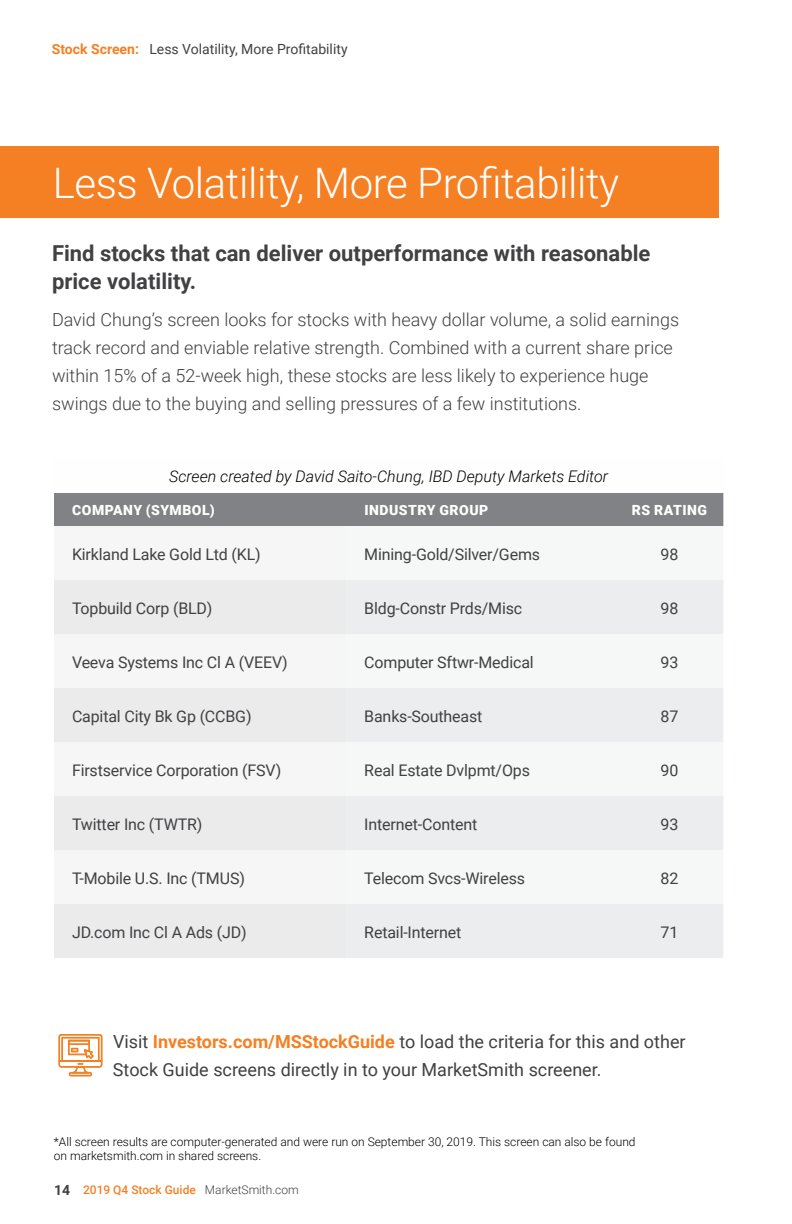
<style>
.page{position:relative;width:792px;height:1224px;background:#fff}
.page>*{position:absolute;margin:0;border:0;box-sizing:border-box;transform-origin:0 0}
.t1{font:300 42px "Roboto";letter-spacing:-.01em;color:#fff}
.t2{font:700 22px/28px "Roboto";color:#414042}
.t3{font:300 18px/28px "Roboto";color:#414042}
.t4{font:18px/28px "Roboto";color:#414042}
.t5{font:16px "Roboto";letter-spacing:-.01em;color:#414042}
.t6{font:italic 300 16px "Roboto";color:#000}
.t7{font:14px "Roboto";color:#414042}
.t8{font:900 14px "Roboto";letter-spacing:.035em;color:#fff}
.t9{font:300 12px/14.4px "Roboto";color:#000}
.t10{font:500 12px "Roboto";color:#f58023}
.s1{font-weight:700;color:#f58023}
.s2{font-weight:700;font-size:14px;color:#414042}
.s3{font-weight:300;color:#414042}
</style>
<div class="page">
<div style="left:0;top:146px;width:719px;height:72px;background:#f58023"></div>
<div style="left:54px;top:493px;width:669px;height:33px;background:#808285"></div>
<svg style="left:54px;top:580px;width:292px;height:378px;fill:#ebebec"></svg>
<svg style="left:346px;top:580px;width:377px;height:378px;fill:#ecedee"></svg>
<svg style="left:69px;top:1072px;width:23px;height:4px"></svg>
<svg style="left:59px;top:1034px;width:43px;height:39px"></svg>
<p class="t7" style="left:52px;top:39px;width:297px"><span class="s1">Stock Screen:</span> Less Volatility, More Profitability</p>
<h1 class="t1" style="left:53px;top:154px;width:568px">Less Volatility, More Profitability</h1>
<h2 class="t2" style="left:52px;top:238px;width:600px">Find stocks that can deliver outperformance with reasonable price volatility.</h2>
<p class="t3" style="left:52px;top:305px;width:629px">David Chung’s screen looks for stocks with heavy dollar volume, a solid earnings track record and enviable relative strength. Combined with a current share price within 15% of a 52-week high, these stocks are less likely to experience huge swings due to the buying and selling pressures of a few institutions.</p>
<p class="t6" style="left:169px;top:466px;width:441px">Screen created by David Saito-Chung, IBD Deputy Markets Editor</p>
<p class="t8" style="left:72px;top:500px;width:144px">COMPANY (SYMBOL)</p>
<p class="t8" style="left:365px;top:500px;width:125px">INDUSTRY GROUP</p>
<p class="t8" style="left:632px;top:500px;width:77px">RS RATING</p>
<p class="t5" style="left:72px;top:543px;width:190px">Kirkland Lake Gold Ltd (KL)</p>
<p class="t5" style="left:364px;top:543px;width:177px">Mining-Gold/Silver/Gems</p>
<p class="t5" style="left:661px;top:543px;width:19px">98</p>
<p class="t5" style="left:72px;top:597px;width:142px">Topbuild Corp (BLD)</p>
<p class="t5" style="left:364px;top:597px;width:160px">Bldg-Constr Prds/Misc</p>
<p class="t5" style="left:661px;top:597px;width:19px">98</p>
<p class="t5" style="left:72px;top:651px;width:217px">Veeva Systems Inc Cl A (VEEV)</p>
<p class="t5" style="left:364px;top:651px;width:171px">Computer Sftwr-Medical</p>
<p class="t5" style="left:661px;top:651px;width:19px">93</p>
<p class="t5" style="left:72px;top:705px;width:181px">Capital City Bk Gp (CCBG)</p>
<p class="t5" style="left:364px;top:705px;width:120px">Banks-Southeast</p>
<p class="t5" style="left:661px;top:705px;width:19px">87</p>
<p class="t5" style="left:72px;top:759px;width:211px">Firstservice Corporation (FSV)</p>
<p class="t5" style="left:364px;top:759px;width:167px">Real Estate Dvlpmt/Ops</p>
<p class="t5" style="left:661px;top:759px;width:19px">90</p>
<p class="t5" style="left:72px;top:813px;width:132px">Twitter Inc (TWTR)</p>
<p class="t5" style="left:364px;top:813px;width:115px">Internet-Content</p>
<p class="t5" style="left:661px;top:813px;width:19px">93</p>
<p class="t5" style="left:72px;top:867px;width:174px">T-Mobile U.S. Inc (TMUS)</p>
<p class="t5" style="left:364px;top:867px;width:162px">Telecom Svcs-Wireless</p>
<p class="t5" style="left:661px;top:867px;width:19px">82</p>
<p class="t5" style="left:72px;top:921px;width:176px">JD.com Inc Cl A Ads (JD)</p>
<p class="t5" style="left:364px;top:921px;width:99px">Retail-Internet</p>
<p class="t5" style="left:661px;top:921px;width:19px">71</p>
<p class="t4" style="left:113px;top:1027px;width:574px">Visit <span class="s1">Investors.com/MSStockGuide</span> to load the criteria for this and other<br>Stock Guide screens directly in to your MarketSmith screener.</p>
<p class="t9" style="left:54px;top:1134px;width:583px">*All screen results are computer-generated and were run on September 30, 2019. This screen can also be found on marketsmith.com in shared screens.</p>
<p class="t10" style="left:54px;top:1181px;width:246px"><span class="s2">14</span> 2019 Q4 Stock Guide <span class="s3">MarketSmith.com</span></p>
</div>
